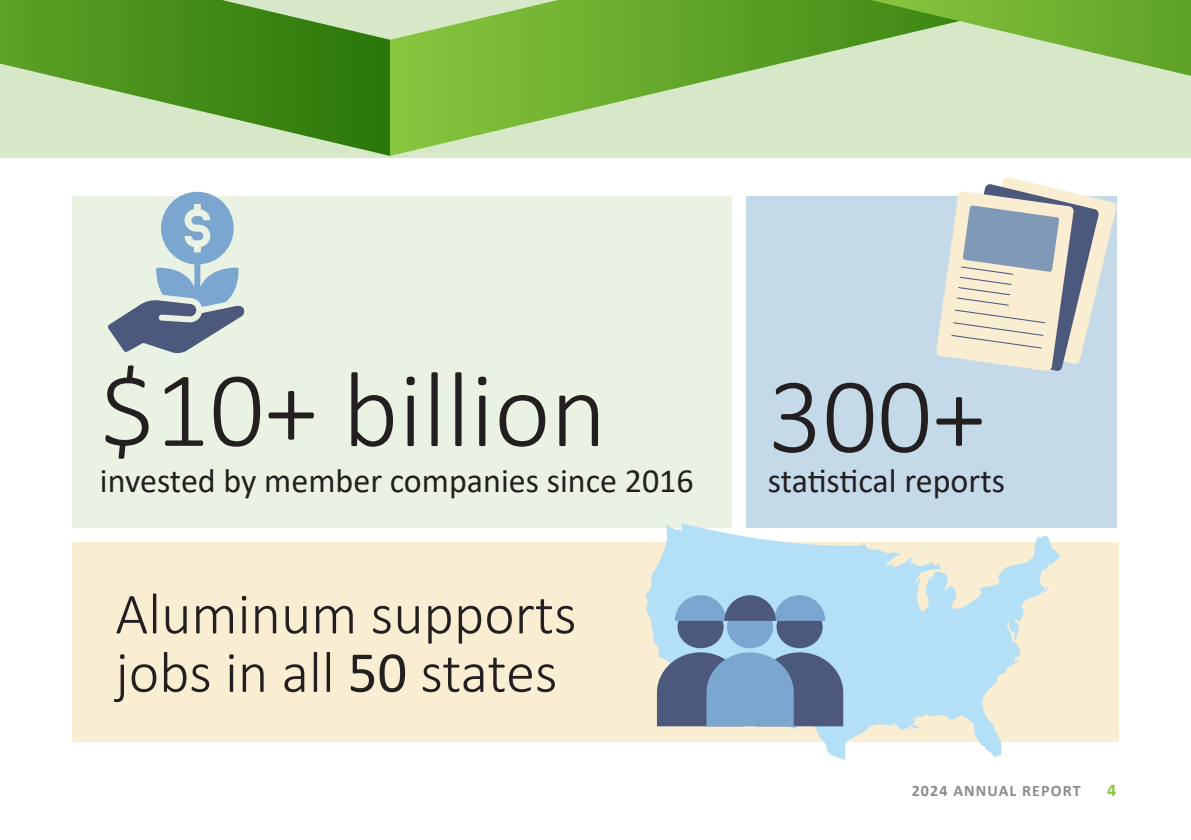
<style>
.page{position:relative;width:1191px;height:840px;background:#fff}
.page>*{position:absolute;margin:0;border:0;box-sizing:border-box;transform-origin:0 0}
.t1{font:300 108px "Calibri";color:#231f20}
.t2{font:300 58.4px/58.4px "Calibri";color:#231f20}
.t3{font:34px "Calibri";color:#231f20}
.t4{font:700 18px "Calibri";color:#89c541}
.t5{font:700 16px "Calibri";letter-spacing:.07em;color:#858d92}
.s1{font-weight:400}
</style>
<div class="page">
<div style="left:0;top:0;width:1191px;height:157px;background:#d6e8c8"></div>
<div style="left:72px;top:196px;width:660px;height:331px;background:#eaf3e3"></div>
<div style="left:72px;top:541px;width:1047px;height:200px;background:#f9edd2"></div>
<div style="left:746px;top:196px;width:370px;height:331px;background:#c4dae9"></div>
<svg style="left:645px;top:523px;width:416px;height:236px;fill:#b3dff7"></svg>
<div style="left:677px;top:605px;width:46px;height:42px;background:#4c597d;border-radius:50%"></div>
<div style="left:776px;top:605px;width:46px;height:42px;background:#4c597d;border-radius:50%"></div>
<svg style="left:657px;top:652px;width:186px;height:74px;background:#6883a7"></svg>
<div style="left:727px;top:605px;width:46px;height:42px;background:#7ba6cf;border-radius:50%"></div>
<svg style="left:675px;top:595px;width:150px;height:25px;background:#7a9dc1"></svg>
<svg style="left:390px;top:0;width:480px;height:156px"></svg>
<svg style="left:0;top:0;width:390px;height:156px"></svg>
<svg style="left:870px;top:0;width:321px;height:76px"></svg>
<svg style="left:936px;top:177px;width:181px;height:194px;background:#cacdcb"></svg>
<svg style="left:108px;top:192px;width:137px;height:161px"></svg>
<p class="t1" style="left:100px;top:343px;width:508px">$10+ billion</p>
<p class="t1" style="left:768px;top:349px;width:220px">300+</p>
<p class="t3" style="left:100px;top:456px;width:595px">invested by member companies since 2016</p>
<p class="t3" style="left:768px;top:457px;width:239px">statistical reports</p>
<p class="t2" style="left:115px;top:583px;width:463px">Aluminum supports jobs in all <span class="s1">50</span> states</p>
<p class="t5" style="left:911px;top:778px;width:170px">2024 ANNUAL REPORT</p>
<p class="t4" style="left:1107px;top:776px;width:11px">4</p>
</div>
